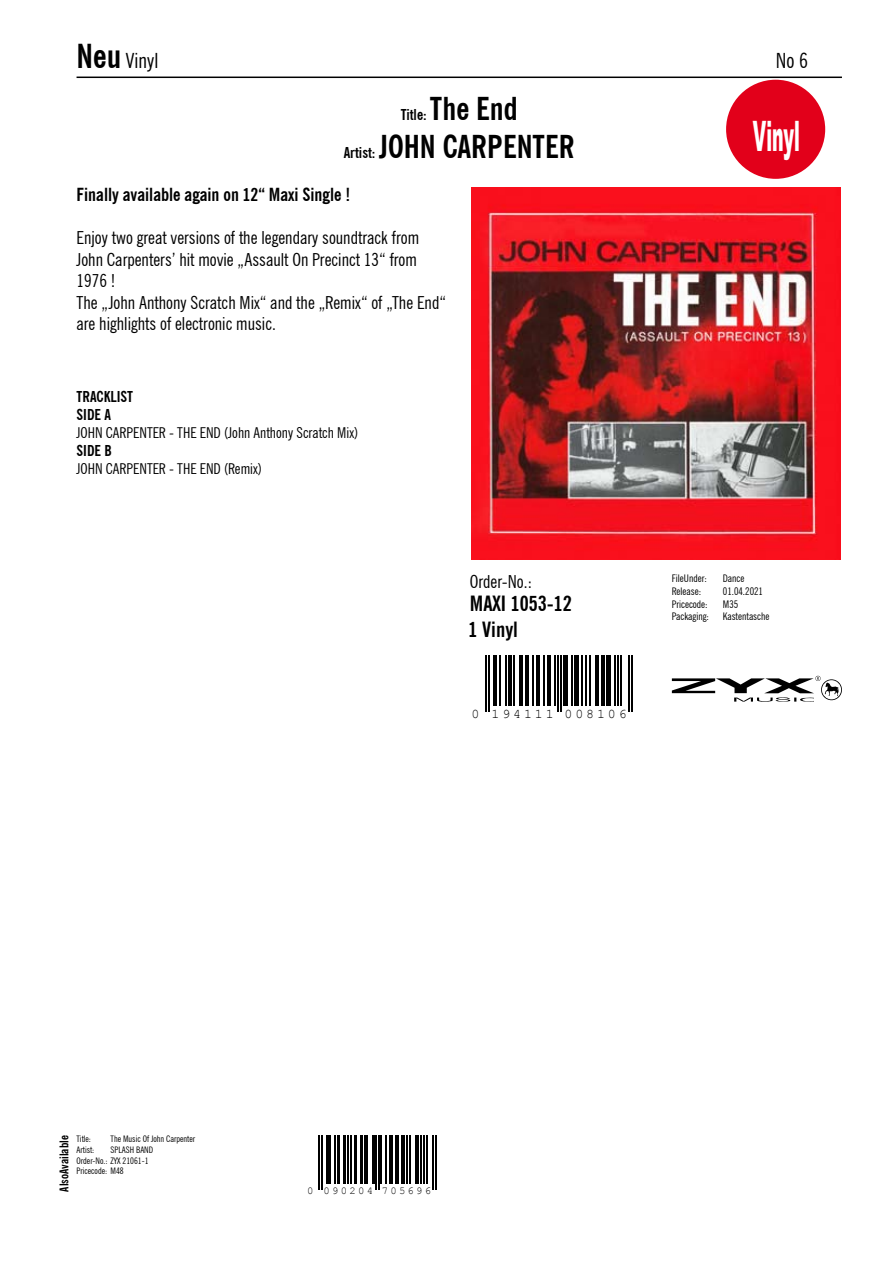
<style>
.page{position:relative;width:893px;height:1263px;background:#fff}
.page>*{position:absolute;margin:0;border:0;box-sizing:border-box;transform-origin:0 0}
.t1{font:900 42px "Arial";letter-spacing:.005em;color:#fff;scale:.41 1}
.t2{font:700 condensed 31.5px "News Gothic BT";color:#000}
.t3{font:700 condensed 21px "News Gothic BT";color:#000}
.t4{font:condensed 21px "News Gothic BT";color:#000}
.t5{font:condensed 18px/21.6px "News Gothic BT";color:#000}
.t6{font:700 condensed 18px "News Gothic BT";color:#000}
.t7{font:condensed 15px "News Gothic BT";color:#000}
.t8{font:700 condensed 15px/18px "News Gothic BT";color:#000}
.t9{font:13.35px "Courier New";letter-spacing:.215em;color:#000}
.t10{font:700 condensed 12px "News Gothic BT";color:#000}
.t11{font:10.65px "Courier New";letter-spacing:.215em;color:#000}
.t12{font:condensed 10.5px "News Gothic BT";color:#000}
.t13{font:condensed 9px/10.6px "News Gothic BT";color:#000}
.s1{font-weight:700;font-size:33px}
.s2{font-size:31.5px}
.s3{font-size:15px}
</style>
<div class="page">
<hr style="left:77px;top:77px;width:765px;height:1px;background:#000">
<img style="left:472px;top:187px;width:368px;height:372px">
<hr style="left:485px;top:655px;width:2px;height:57px;background:#000">
<hr style="left:488px;top:655px;width:2px;height:57px;background:#000">
<hr style="left:493px;top:655px;width:3px;height:50px;background:#000">
<hr style="left:499px;top:655px;width:2px;height:50px;background:#000">
<hr style="left:506px;top:655px;width:1px;height:50px;background:#000">
<hr style="left:509px;top:655px;width:3px;height:50px;background:#000">
<hr style="left:513px;top:655px;width:2px;height:50px;background:#000">
<hr style="left:520px;top:655px;width:3px;height:50px;background:#000">
<hr style="left:526px;top:655px;width:3px;height:50px;background:#000">
<hr style="left:532px;top:655px;width:2px;height:50px;background:#000">
<hr style="left:537px;top:655px;width:3px;height:50px;background:#000">
<hr style="left:543px;top:655px;width:1px;height:50px;background:#000">
<hr style="left:547px;top:655px;width:4px;height:50px;background:#000">
<hr style="left:554px;top:655px;width:1px;height:50px;background:#000">
<hr style="left:557px;top:655px;width:1px;height:57px;background:#000">
<hr style="left:560px;top:655px;width:1px;height:57px;background:#000">
<div style="left:563px;top:655px;width:5px;height:50px;background:#000"></div>
<hr style="left:571px;top:655px;width:1px;height:50px;background:#000">
<div style="left:574px;top:655px;width:5px;height:50px;background:#000"></div>
<hr style="left:582px;top:655px;width:1px;height:50px;background:#000">
<hr style="left:585px;top:655px;width:1px;height:50px;background:#000">
<hr style="left:589px;top:655px;width:2px;height:50px;background:#000">
<hr style="left:596px;top:655px;width:3px;height:50px;background:#000">
<hr style="left:602px;top:655px;width:3px;height:50px;background:#000">
<div style="left:606px;top:655px;width:5px;height:50px;background:#000"></div>
<hr style="left:614px;top:655px;width:2px;height:50px;background:#000">
<hr style="left:617px;top:655px;width:2px;height:50px;background:#000">
<hr style="left:620px;top:655px;width:2px;height:50px;background:#000">
<hr style="left:628px;top:655px;width:2px;height:57px;background:#000">
<hr style="left:631px;top:655px;width:2px;height:57px;background:#000">
<svg style="left:672px;top:676px;width:170px;height:26px"></svg>
<hr style="left:319px;top:1135px;width:1px;height:54px;background:#000">
<hr style="left:321px;top:1135px;width:1px;height:54px;background:#000">
<hr style="left:326px;top:1135px;width:2px;height:49px;background:#000">
<hr style="left:330px;top:1135px;width:1px;height:49px;background:#000">
<hr style="left:335px;top:1135px;width:1px;height:49px;background:#000">
<hr style="left:337px;top:1135px;width:3px;height:49px;background:#000">
<hr style="left:343px;top:1135px;width:3px;height:49px;background:#000">
<hr style="left:347px;top:1135px;width:1px;height:49px;background:#000">
<hr style="left:351px;top:1135px;width:1px;height:49px;background:#000">
<hr style="left:354px;top:1135px;width:3px;height:49px;background:#000">
<hr style="left:361px;top:1135px;width:2px;height:49px;background:#000">
<hr style="left:364px;top:1135px;width:2px;height:49px;background:#000">
<hr style="left:367px;top:1135px;width:1px;height:49px;background:#000">
<hr style="left:372px;top:1135px;width:2px;height:49px;background:#000">
<hr style="left:376px;top:1135px;width:1px;height:54px;background:#000">
<hr style="left:378px;top:1135px;width:1px;height:54px;background:#000">
<hr style="left:380px;top:1135px;width:2px;height:49px;background:#000">
<hr style="left:385px;top:1135px;width:2px;height:49px;background:#000">
<hr style="left:389px;top:1135px;width:4px;height:49px;background:#000">
<hr style="left:395px;top:1135px;width:2px;height:49px;background:#000">
<hr style="left:398px;top:1135px;width:1px;height:49px;background:#000">
<hr style="left:402px;top:1135px;width:3px;height:49px;background:#000">
<hr style="left:406px;top:1135px;width:2px;height:49px;background:#000">
<hr style="left:409px;top:1135px;width:1px;height:49px;background:#000">
<hr style="left:415px;top:1135px;width:4px;height:49px;background:#000">
<hr style="left:420px;top:1135px;width:1px;height:49px;background:#000">
<hr style="left:424px;top:1135px;width:1px;height:49px;background:#000">
<hr style="left:426px;top:1135px;width:2px;height:49px;background:#000">
<hr style="left:432px;top:1135px;width:2px;height:54px;background:#000">
<hr style="left:435px;top:1135px;width:1px;height:54px;background:#000">
<div style="left:726px;top:80px;width:99px;height:99px;background:#e2001a;border-radius:50%"></div>
<p class="t4" style="left:77px;top:47px;width:83px"><span class="s1">Neu</span> Vinyl</p>
<p class="t4" style="left:776px;top:47px;width:34px">No 6</p>
<p class="t8" style="left:401px;top:105px;width:119px">Title: <span class="s2">The End</span></p>
<h2 class="t2" style="left:344px;top:127px;width:232px"><span class="s3">Artist:</span> JOHN CARPENTER</h2>
<p class="t6" style="left:77px;top:183px;width:275px">Finally available again on 12“ Maxi Single !</p>
<p class="t5" style="left:77px;top:227px;width:371px">Enjoy two great versions of the legendary soundtrack from John Carpenters’ hit movie „Assault On Precinct 13“ from 1976 !<br>The „John Anthony Scratch Mix“ and the „Remix“ of „The End“ are highlights of electronic music.</p>
<h1 class="t1" style="left:753px;top:105px;width:116px">Vinyl</h1>
<p class="t8" style="left:77px;top:388px;width:58px">TRACKLIST<br>SIDE A</p>
<p class="t7" style="left:77px;top:424px;width:283px">JOHN CARPENTER - THE END (John Anthony Scratch Mix)</p>
<p class="t8" style="left:77px;top:442px;width:37px">SIDE B</p>
<p class="t7" style="left:77px;top:460px;width:187px">JOHN CARPENTER - THE END (Remix)</p>
<p class="t5" style="left:470px;top:570px;width:64px">Order-No.:</p>
<p class="t3" style="left:470px;top:591px;width:104px">MAXI 1053-12</p>
<p class="t3" style="left:469px;top:616px;width:51px">1 Vinyl</p>
<p class="t9" style="left:471px;top:705px;width:157px">0 194111 008106</p>
<p class="t12" style="left:672px;top:572px;width:37px">FileUnder:</p>
<p class="t12" style="left:723px;top:572px;width:23px">Dance</p>
<p class="t12" style="left:672px;top:585px;width:31px">Release:</p>
<p class="t12" style="left:723px;top:585px;width:42px">01.04.2021</p>
<p class="t12" style="left:672px;top:597px;width:37px">Pricecode:</p>
<p class="t12" style="left:723px;top:597px;width:17px">M35</p>
<p class="t12" style="left:672px;top:610px;width:39px">Packaging:</p>
<p class="t12" style="left:723px;top:610px;width:48px">Kastentasche</p>
<p class="t10" style="left:57px;top:1191px;width:58px;rotate:-90deg">AlsoAvailable</p>
<p class="t13" style="left:77px;top:1134px;width:16px">Title:</p>
<p class="t13" style="left:111px;top:1134px;width:86px">The Music Of John Carpenter</p>
<p class="t13" style="left:77px;top:1144px;width:78px;text-indent:34px">SPLASH BAND<br>Order-No.: ZYX 21061-1<br>Pricecode: M48</p>
<p class="t13" style="left:77px;top:1144px;width:19px">Artist:</p>
<p class="t11" style="left:307px;top:1184px;width:125px">0 090204 705696</p>
</div>
